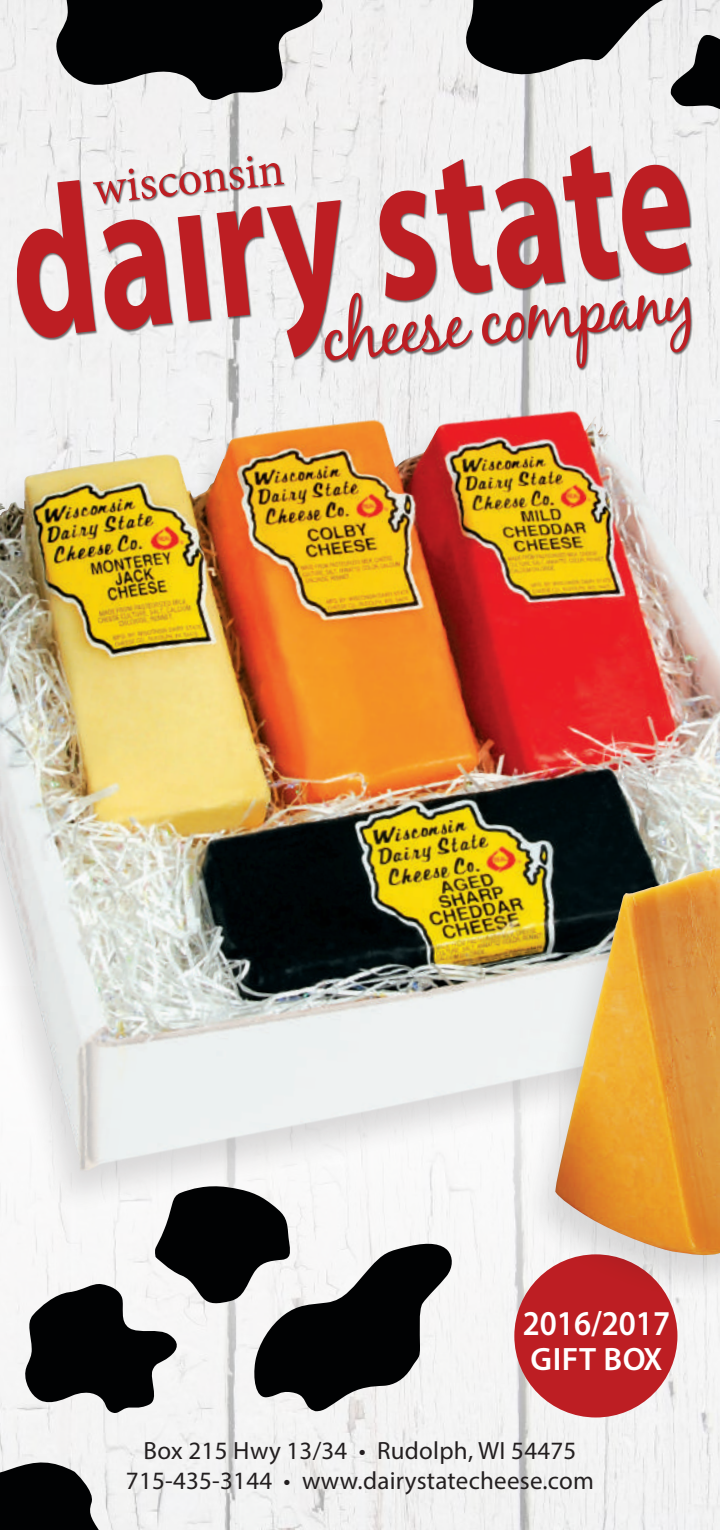
<style>
.page{position:relative;width:720px;height:1530px;background:#fff}
.page>*{position:absolute;margin:0;border:0;box-sizing:border-box;transform-origin:0 0}
.t1{font:71.25px "Black Jack";color:#bd1e23;scale:.96 1}
.t2{font:49.25px "Minion Pro";color:#bd1e23}
.t3{font:600 35px "Myriad Pro";color:#fff;scale:.91 1}
.t4{font:600 32.5px "Myriad Pro";letter-spacing:.02em;color:#fff}
.t5{font:25px/30px "Myriad Pro";letter-spacing:.01em;color:#231f20;text-align:center}
</style>
<div class="page">
<img style="left:0;top:0;width:720px;height:406px">
<img style="left:0;top:1217px;width:720px;height:313px">
<div style="left:17px;top:145px;width:676px;height:226px;background:#231f20;opacity:.65"></div>
<svg style="left:14px;top:145px;width:677px;height:213px;fill:#ebebeb"></svg>
<svg style="left:454px;top:0;width:266px;height:113px"></svg>
<svg style="left:0;top:1460px;width:118px;height:70px"></svg>
<svg style="left:22px;top:1217px;width:431px;height:199px"></svg>
<svg style="left:51px;top:0;width:277px;height:103px"></svg>
<div style="left:514px;top:1254px;width:163px;height:164px;background:#bd1e23;border-radius:50%"></div>
<div style="left:0;top:406px;width:720px;height:811px;background:#231f20;opacity:.15"></div>
<img style="left:0;top:410px;width:720px;height:763px">
<div style="left:521px;top:860px;width:199px;height:440px;background:#231f20;opacity:.15"></div>
<img style="left:555px;top:868px;width:165px;height:387px">
<h2 class="t2" style="left:90px;top:156px;width:193px;rotate:-6deg">wisconsin</h2>
<h1 class="t1" style="left:317px;top:294px;width:392px;rotate:-6deg">cheese company</h1>
<h3 class="t3" style="left:523px;top:1301px;width:163px">2016/2017</h3>
<h3 class="t4" style="left:530px;top:1339px;width:134px">gift box</h3>
<p class="t5" style="left:126px;top:1435px;width:470px">Box 215 Hwy 13/34 • Rudolph, WI 54475<br>715-435-3144 • www.dairystatecheese.com</p>
</div>
